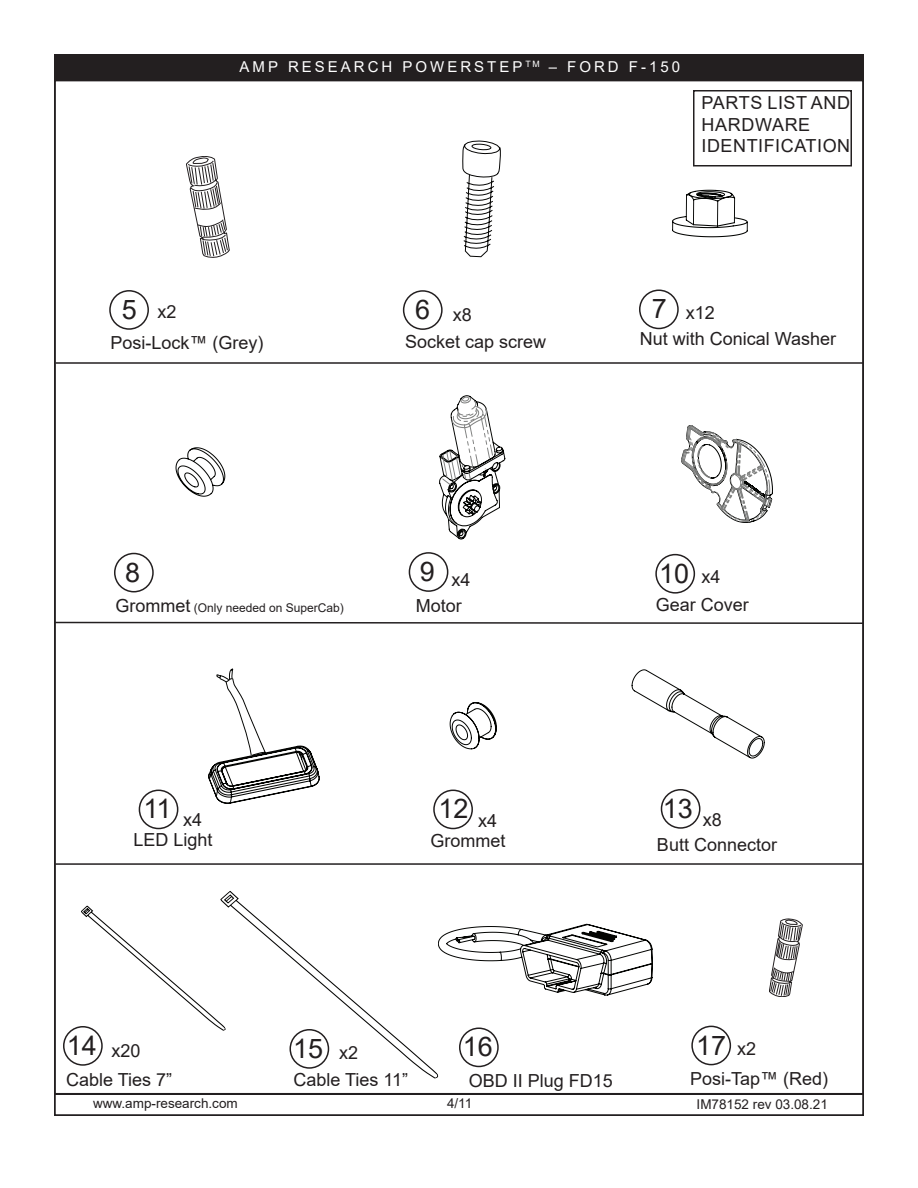
<style>
.page{position:relative;width:918px;height:1188px;background:#fff}
.page>*{position:absolute;margin:0;border:0;box-sizing:border-box;transform-origin:0 0}
.t1{font:27px "Arial";color:#231f20}
.t2{font:18px/25.7px "Arial";color:#231f20}
.t3{font:18px/21.6px "Arial";letter-spacing:.03em;color:#231f20}
.t4{font:15px "Arial";letter-spacing:.2em;color:#fff}
.t5{font:13.5px "Arial";color:#231f20}
.t6{font:12px "Arial";color:#231f20}
.s1{font-size:27px}
.s2{font-size:18px}
</style>
<div class="page">
<div style="left:54px;top:55px;width:809px;height:26px;background:#231f20"></div>
<svg style="left:220px;top:891px;width:219px;height:188px"></svg>
<svg style="left:81px;top:904px;width:145px;height:133px"></svg>
<div style="left:289px;top:1029px;width:40px;height:40px;border:2px solid #231f20;border-radius:50%"></div>
<div style="left:693px;top:90px;width:159px;height:76px;border:2px solid #231f20"></div>
<div style="left:459px;top:1027px;width:40px;height:40px;border:2px solid #231f20;border-radius:50%"></div>
<div style="left:639px;top:290px;width:40px;height:39px;border:2px solid #231f20;border-radius:50%"></div>
<div style="left:114px;top:553px;width:40px;height:39px;border:2px solid #231f20;border-radius:50%"></div>
<svg style="left:462px;top:141px;width:39px;height:116px"></svg>
<div style="left:63px;top:1026px;width:40px;height:40px;border:2px solid #231f20;border-radius:50%"></div>
<svg style="left:681px;top:425px;width:92px;height:98px"></svg>
<svg style="left:439px;top:395px;width:66px;height:144px"></svg>
<svg style="left:208px;top:668px;width:112px;height:136px"></svg>
<div style="left:433px;top:790px;width:40px;height:39px;border:2px solid #231f20;border-radius:50%"></div>
<div style="left:655px;top:554px;width:40px;height:40px;border:2px solid #231f20;border-radius:50%"></div>
<div style="left:139px;top:790px;width:39px;height:39px;border:2px solid #231f20;border-radius:50%"></div>
<div style="left:409px;top:552px;width:39px;height:40px;border:2px solid #231f20;border-radius:50%"></div>
<svg style="left:632px;top:669px;width:133px;height:89px"></svg>
<svg style="left:438px;top:924px;width:215px;height:71px"></svg>
<svg style="left:672px;top:190px;width:76px;height:47px"></svg>
<svg style="left:450px;top:702px;width:47px;height:47px"></svg>
<div style="left:661px;top:789px;width:39px;height:40px;border:2px solid #231f20;border-radius:50%"></div>
<div style="left:403px;top:290px;width:40px;height:40px;border:2px solid #231f20;border-radius:50%"></div>
<svg style="left:186px;top:156px;width:44px;height:102px"></svg>
<div style="left:109px;top:290px;width:40px;height:40px;border:2px solid #231f20;border-radius:50%"></div>
<svg style="left:769px;top:919px;width:34px;height:78px"></svg>
<div style="left:691px;top:1026px;width:40px;height:39px;border:2px solid #231f20;border-radius:50%"></div>
<div style="left:54px;top:1094px;width:810px;height:22px;border:2px solid #231f20"></div>
<hr style="left:56px;top:362px;width:808px;height:2px;background:#231f20">
<svg style="left:54px;top:621px;width:810px;height:4px"></svg>
<hr style="left:55px;top:863px;width:808px;height:2px;background:#231f20">
<svg style="left:176px;top:448px;width:49px;height:48px"></svg>
<p class="t4" style="left:240px;top:56px;width:442px">AMP RESEARCH POWERSTEP <sup>TM</sup> – FORD F-150</p>
<p class="t3" style="left:702px;top:92px;width:150px">PARTS LIST AND<br>HARDWARE<br>IDENTIFICATION</p>
<p class="t2" style="left:122px;top:299px;width:56px"><span class="s1">5</span> x2</p>
<p class="t2" style="left:111px;top:329px;width:155px">Posi-Lock™ (Grey)</p>
<p class="t2" style="left:453px;top:302px;width:21px">x8</p>
<h1 class="t1" style="left:652px;top:290px;width:17px">7</h1>
<p class="t2" style="left:405px;top:329px;width:143px">Socket cap screw</p>
<h1 class="t1" style="left:415px;top:291px;width:17px">6</h1>
<p class="t2" style="left:640px;top:300px;width:198px;text-indent:46px">x12<br>Nut with Conical Washer</p>
<h1 class="t1" style="left:125px;top:554px;width:17px">8</h1>
<p class="t6" style="left:116px;top:599px;width:230px"><span class="s2">Grommet</span> (Only needed on SuperCab)</p>
<h1 class="t1" style="left:420px;top:553px;width:17px">9</h1>
<p class="t2" style="left:452px;top:567px;width:21px">x4</p>
<h1 class="t1" style="left:659px;top:555px;width:32px">10</h1>
<p class="t2" style="left:416px;top:593px;width:48px">Motor</p>
<p class="t2" style="left:656px;top:563px;width:95px;line-height:27.5px;text-indent:46px">x4<br>Gear Cover</p>
<h1 class="t1" style="left:143px;top:790px;width:60px">11 <sub>x4</sub></h1>
<p class="t2" style="left:134px;top:827px;width:81px">LED Light</p>
<h1 class="t1" style="left:438px;top:790px;width:32px">12</h1>
<p class="t2" style="left:478px;top:807px;width:21px">x4</p>
<p class="t2" style="left:430px;top:828px;width:77px">Grommet</p>
<h1 class="t1" style="left:663px;top:790px;width:32px">13</h1>
<p class="t2" style="left:657px;top:808px;width:122px;line-height:24.3px;text-align:center">x8<br>Butt Connector</p>
<h1 class="t1" style="left:67px;top:1027px;width:32px">14</h1>
<p class="t2" style="left:339px;top:1040px;width:21px">x2</p>
<h1 class="t1" style="left:463px;top:1028px;width:32px">16</h1>
<p class="t2" style="left:293px;top:1067px;width:116px">Cable Ties 11”</p>
<p class="t2" style="left:111px;top:1038px;width:31px">x20</p>
<h1 class="t1" style="left:293px;top:1030px;width:32px">15</h1>
<p class="t2" style="left:66px;top:1067px;width:108px">Cable Ties 7”</p>
<p class="t2" style="left:469px;top:1068px;width:146px">OBD II Plug FD15</p>
<h1 class="t1" style="left:696px;top:1026px;width:32px">17</h1>
<p class="t2" style="left:690px;top:1066px;width:140px">Posi-Tap™ (Red)</p>
<p class="t2" style="left:737px;top:1036px;width:21px">x2</p>
<p class="t5" style="left:93px;top:1094px;width:146px">www.amp-research.com</p>
<p class="t5" style="left:447px;top:1094px;width:27px">4/11</p>
<p class="t5" style="left:697px;top:1095px;width:133px">IM78152 rev 03.08.21</p>
</div>
